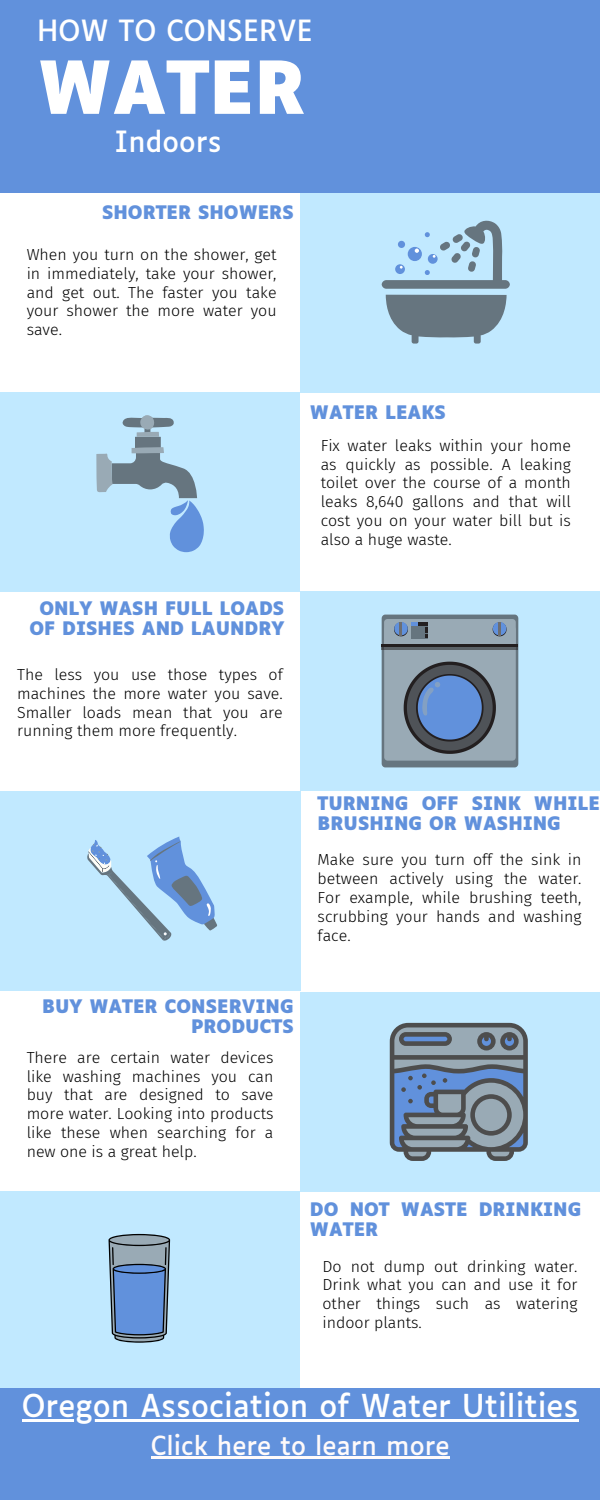
<style>
.page{position:relative;width:600px;height:1500px;background:#fff}
.page>*{position:absolute;margin:0;border:0;box-sizing:border-box;transform-origin:0 0}
.t1{font:700 70px "Luciole";color:#fff}
.t2{font:30.2px "Luciole";color:#fff}
.t3{font:28px "Luciole";color:#fff}
.t4{font:25.2px "Luciole";color:#fefafa}
.t5{font:700 17.8px/19.7px "Luciole";color:#6191dc}
.t6{font:300 16px/18.8px "Fira Sans";color:#000;text-align:justify}
</style>
<div class="page">
<div style="left:0;top:392px;width:300px;height:199px;background:#c1e9ff"></div>
<div style="left:300px;top:591px;width:300px;height:200px;background:#c1e9ff"></div>
<div style="left:0;top:792px;width:300px;height:199px;background:#c1e9ff"></div>
<div style="left:300px;top:992px;width:300px;height:200px;background:#c1e9ff"></div>
<div style="left:0;top:1192px;width:300px;height:199px;background:#c1e9ff"></div>
<div style="left:0;top:1388px;width:600px;height:112px;background:#6191dc"></div>
<hr style="left:22px;top:1419px;width:556px;height:3px;background:#fff">
<hr style="left:151px;top:1457px;width:298px;height:2px;background:#fefafa">
<div style="left:0;top:0;width:600px;height:193px;background:#6191dc"></div>
<div style="left:300px;top:193px;width:300px;height:199px;background:#c1e9ff"></div>
<svg style="left:96px;top:415px;width:108px;height:137px"></svg>
<div style="left:382px;top:615px;width:136px;height:152px;background:#66757f;border-radius:4px"></div>
<div style="left:384px;top:626px;width:132px;height:135px;background:#99aab5;border-radius:3px"></div>
<hr style="left:382px;top:644px;width:136px;height:2px;background:#231f20">
<hr style="left:382px;top:648px;width:136px;height:2px;background:#231f20">
<svg style="left:384px;top:619px;width:132px;height:30px"></svg>
<svg style="left:403px;top:661px;width:93px;height:93px"></svg>
<svg style="left:382px;top:220px;width:128px;height:124px"></svg>
<svg style="left:87px;top:837px;width:130px;height:104px"></svg>
<svg style="left:390px;top:1023px;width:138px;height:138px;background:#738597"></svg>
<svg style="left:108px;top:1233px;width:63px;height:110px;background:#6e8eb6"></svg>
<h6 class="t3" style="left:37px;top:19px;width:277px">HOW TO CONSERVE</h6>
<p class="t1" style="left:37px;top:58px;width:270px">WATER</p>
<h6 class="t3" style="left:115px;top:129px;width:109px">Indoors</h6>
<h4 class="t5" style="left:102px;top:204px;width:193px">SHORTER SHOWERS</h4>
<h5 class="t6" style="left:27px;top:245px;width:251px">When you turn on the shower, get in immediately, take your shower, and get out. The faster you take your shower the more water you save.</h5>
<h6 class="t5" style="left:29px;top:600px;width:256px;text-align:center">ONLY WASH FULL LOADS<br>OF DISHES AND LAUNDRY</h6>
<h5 class="t6" style="left:17px;top:665px;width:267px">The less you use those types of machines the more water you save.<br>Smaller loads mean that you are running them more frequently.</h5>
<h6 class="t5" style="left:310px;top:404px;width:138px">WATER LEAKS</h6>
<h5 class="t6" style="left:321px;top:436px;width:252px">Fix water leaks within your home as quickly as possible. A leaking toilet over the course of a month leaks 8,640 gallons and that will cost you on your water bill but is also a huge waste.</h5>
<p class="t5" style="left:318px;top:795px;width:284px">TURNING OFF SINK WHILE<br>BRUSHING OR WASHING</p>
<p class="t6" style="left:318px;top:850px;width:265px;line-height:19.1px">Make sure you turn off the sink in between actively using the water.<br>For example, while brushing teeth, scrubbing your hands and washing face.</p>
<p class="t5" style="left:42px;top:999px;width:253px;text-align:right">BUY WATER CONSERVING<br>PRODUCTS</p>
<p class="t6" style="left:27px;top:1048px;width:248px">There are certain water devices like washing machines you can buy that are designed to save more water. Looking into products like these when searching for a new one is a great help.</p>
<h5 class="t5" style="left:310px;top:1201px;width:273px">DO NOT WASTE DRINKING<br>WATER</h5>
<h4 class="t6" style="left:322px;top:1257px;width:257px">Do not dump out drinking water.<br>Drink what you can and use it for other things such as watering indoor plants.</h4>
<p class="t2" style="left:22px;top:1393px;width:558px">Oregon Association of Water Utilities</p>
<p class="t4" style="left:151px;top:1435px;width:300px">Click here to learn more</p>
</div>
